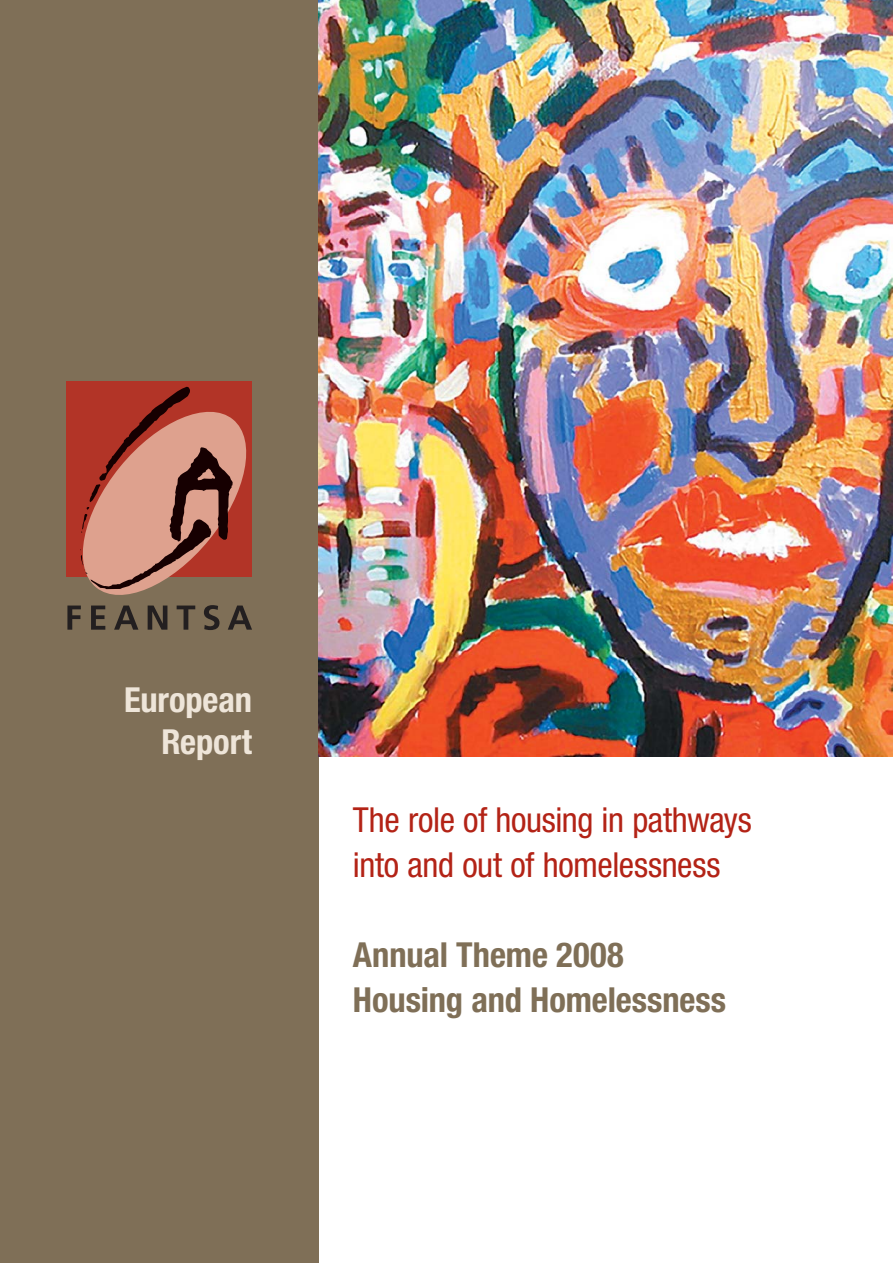
<style>
.page{position:relative;width:893px;height:1263px;background:#fff}
.page>*{position:absolute;margin:0;border:0;box-sizing:border-box;transform-origin:0 0}
.t1{font:condensed 34.5px/45px "Helvetica Neue";letter-spacing:-.01em;color:#b32316}
.t2{font:700 condensed 34.5px/45px "Helvetica Neue";color:#7f6f57}
.t3{font:700 condensed 34.5px/42px "Helvetica Neue";letter-spacing:-.005em;color:#eee5d9;text-align:right}
</style>
<div class="page">
<div style="left:0;top:0;width:319px;height:1263px;background:#7f6f57"></div>
<div style="left:67px;top:381px;width:185px;height:196px;background:#b23427"></div>
<svg style="left:67px;top:387px;width:185px;height:243px"></svg>
<img style="left:319px;top:0;width:574px;height:757px">
<p class="t3" style="left:124px;top:682px;width:129px">European<br>Report</p>
<p class="t1" style="left:353px;top:800px;width:400px">The role of housing in pathways into and out of homelessness</p>
<p class="t2" style="left:353px;top:935px;width:375px">Annual Theme 2008<br>Housing and Homelessness</p>
</div>
